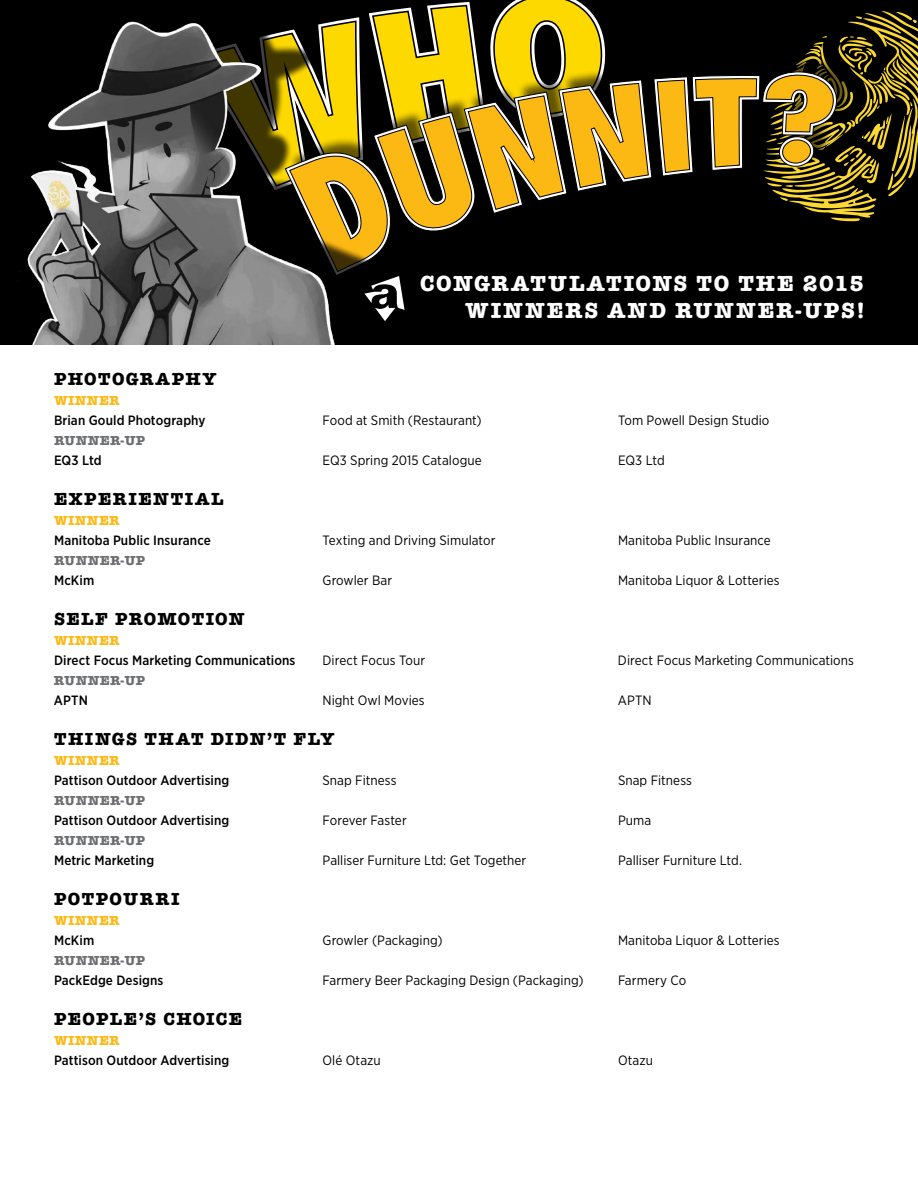
<style>
.page{position:relative;width:918px;height:1188px;background:#fff}
.page>*{position:absolute;margin:0;border:0;box-sizing:border-box;transform-origin:0 0}
.t1{font:700 22.5px/27px "American Typewriter";letter-spacing:.085em;color:#fff;text-align:right}
.t2{font:700 18px "American Typewriter";letter-spacing:.08em;color:#000}
.t3{font:13.5px "Gotham Narrow";letter-spacing:.005em;color:#000}
.t4{font:500 13.5px "Gotham Narrow";letter-spacing:.005em;color:#000}
.t5{font:700 13.5px "American Typewriter";letter-spacing:.025em;color:#6d6e71}
.t6{font:700 13.5px "American Typewriter";letter-spacing:.025em;color:#fdb913}
</style>
<div class="page">
<div style="left:0;top:0;width:918px;height:344px;background:#000"></div>
<img style="left:17px;top:21px;width:318px;height:323px">
<svg style="left:191px;top:0;width:727px;height:321px"></svg>
<h1 class="t1" style="left:420px;top:269px;width:447px">CONGRATULATIONS TO THE 2015<br>WINNERS AND RUNNER-UPS!</h1>
<h2 class="t2" style="left:54px;top:363px;width:164px">PHOTOGRAPHY</h2>
<p class="t6" style="left:54px;top:389px;width:67px">WINNER</p>
<p class="t4" style="left:54px;top:411px;width:153px">Brian Gould Photography</p>
<p class="t3" style="left:323px;top:412px;width:161px">Food at Smith (Restaurant)</p>
<p class="t3" style="left:618px;top:412px;width:153px">Tom Powell Design Studio</p>
<p class="t5" style="left:54px;top:429px;width:93px">RUNNER-UP</p>
<p class="t4" style="left:54px;top:451px;width:49px">EQ3 Ltd</p>
<p class="t3" style="left:323px;top:452px;width:161px">EQ3 Spring 2015 Catalogue</p>
<p class="t3" style="left:618px;top:452px;width:48px">EQ3 Ltd</p>
<h2 class="t2" style="left:54px;top:483px;width:171px">EXPERIENTIAL</h2>
<p class="t6" style="left:54px;top:509px;width:67px">WINNER</p>
<p class="t4" style="left:54px;top:531px;width:158px">Manitoba Public Insurance</p>
<p class="t3" style="left:323px;top:532px;width:174px">Texting and Driving Simulator</p>
<p class="t3" style="left:618px;top:532px;width:154px">Manitoba Public Insurance</p>
<p class="t5" style="left:54px;top:549px;width:93px">RUNNER-UP</p>
<p class="t4" style="left:54px;top:572px;width:42px">McKim</p>
<p class="t3" style="left:323px;top:572px;width:71px">Growler Bar</p>
<p class="t3" style="left:618px;top:572px;width:163px">Manitoba Liquor &amp; Lotteries</p>
<h2 class="t2" style="left:54px;top:603px;width:192px">SELF PROMOTION</h2>
<p class="t6" style="left:54px;top:629px;width:67px">WINNER</p>
<p class="t4" style="left:54px;top:652px;width:243px">Direct Focus Marketing Communications</p>
<p class="t3" style="left:322px;top:652px;width:104px">Direct Focus Tour</p>
<p class="t3" style="left:618px;top:652px;width:238px">Direct Focus Marketing Communications</p>
<p class="t5" style="left:54px;top:669px;width:93px">RUNNER-UP</p>
<p class="t4" style="left:54px;top:692px;width:35px">APTN</p>
<p class="t3" style="left:322px;top:692px;width:104px">Night Owl Movies</p>
<p class="t3" style="left:618px;top:692px;width:35px">APTN</p>
<h2 class="t2" style="left:54px;top:723px;width:282px">THINGS THAT DIDN’T FLY</h2>
<p class="t6" style="left:54px;top:749px;width:67px">WINNER</p>
<p class="t4" style="left:54px;top:772px;width:177px">Pattison Outdoor Advertising</p>
<p class="t3" style="left:323px;top:772px;width:76px">Snap Fitness</p>
<p class="t3" style="left:618px;top:772px;width:76px">Snap Fitness</p>
<p class="t5" style="left:54px;top:789px;width:93px">RUNNER-UP</p>
<p class="t4" style="left:54px;top:812px;width:177px">Pattison Outdoor Advertising</p>
<p class="t3" style="left:323px;top:812px;width:86px">Forever Faster</p>
<p class="t3" style="left:618px;top:812px;width:35px">Puma</p>
<p class="t5" style="left:54px;top:829px;width:93px">RUNNER-UP</p>
<p class="t4" style="left:54px;top:852px;width:102px">Metric Marketing</p>
<p class="t3" style="left:323px;top:852px;width:205px">Palliser Furniture Ltd: Get Together</p>
<p class="t3" style="left:618px;top:852px;width:125px">Palliser Furniture Ltd.</p>
<h2 class="t2" style="left:54px;top:883px;width:127px">POTPOURRI</h2>
<p class="t6" style="left:54px;top:909px;width:67px">WINNER</p>
<p class="t4" style="left:54px;top:932px;width:42px">McKim</p>
<p class="t3" style="left:323px;top:932px;width:122px">Growler (Packaging)</p>
<p class="t3" style="left:618px;top:932px;width:163px">Manitoba Liquor &amp; Lotteries</p>
<p class="t5" style="left:54px;top:949px;width:93px">RUNNER-UP</p>
<p class="t4" style="left:54px;top:972px;width:111px">PackEdge Designs</p>
<p class="t3" style="left:323px;top:972px;width:263px">Farmery Beer Packaging Design (Packaging)</p>
<p class="t3" style="left:618px;top:972px;width:70px">Farmery Co</p>
<h2 class="t2" style="left:54px;top:1003px;width:190px">PEOPLE’S CHOICE</h2>
<p class="t6" style="left:54px;top:1029px;width:67px">WINNER</p>
<p class="t4" style="left:54px;top:1052px;width:177px">Pattison Outdoor Advertising</p>
<p class="t3" style="left:323px;top:1052px;width:60px">Olé Otazu</p>
<p class="t3" style="left:618px;top:1052px;width:36px">Otazu</p>
</div>
